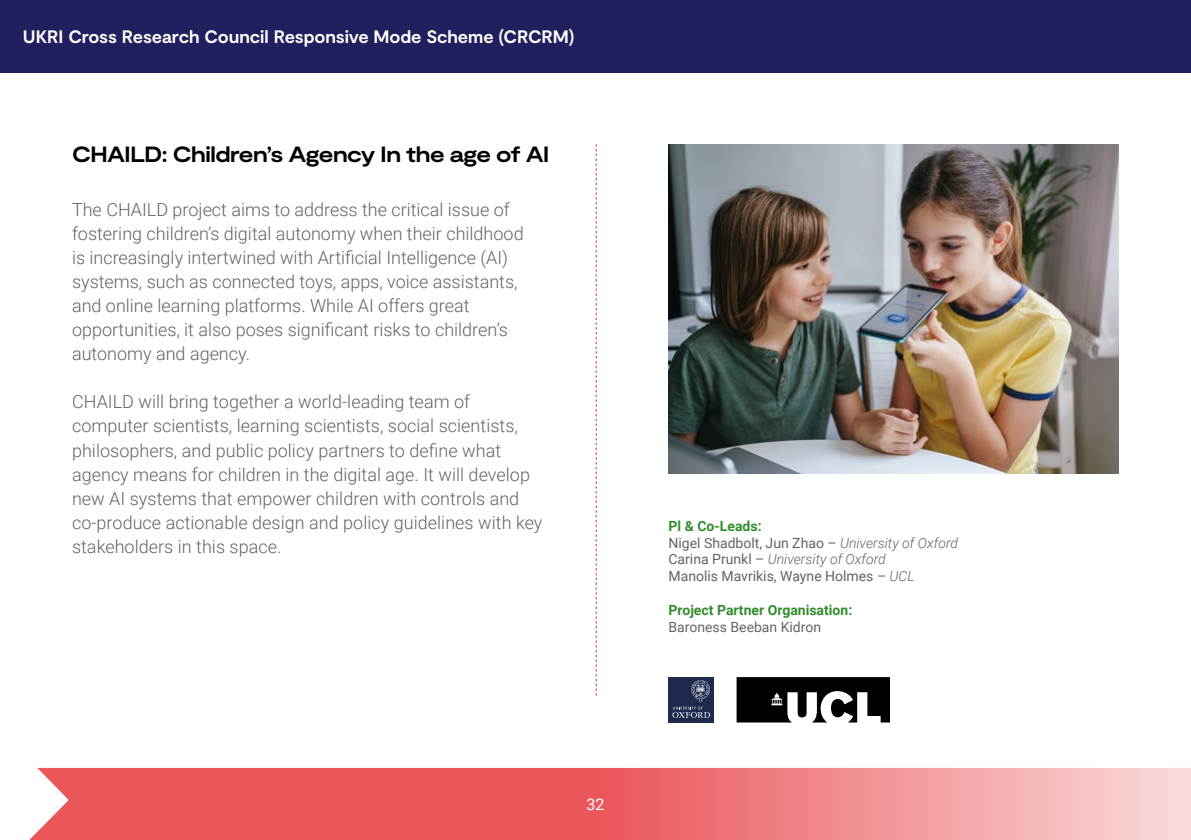
<style>
.page{position:relative;width:1191px;height:840px;background:#fff}
.page>*{position:absolute;margin:0;border:0;box-sizing:border-box;transform-origin:0 0}
.H2__Major_Sections{font:700 expanded 22px "Moderat";letter-spacing:-.025em;color:#000}
.P__Body_Text{font:300 18px/24px "Roboto";color:#646363}
.t1{font:700 18px "Moderat";letter-spacing:-.005em;color:#fff}
.t2{font:16px "Roboto";color:#fff}
.P__Body_Text_DELEGATES{font:14px "Roboto";color:#646363}
.H3__Subsection_Delegates{font:700 14px "Roboto";color:#328d2e}
.P__Body_Text_DELEGATES-2{font:italic 300 14px "Roboto";color:#646363}
.s1{font-weight:300;font-style:italic}
.s2{font-weight:400;font-style:normal}
</style>
<div class="page">
<svg style="left:30px;top:767px;width:1161px;height:72px;background:#ef7c7f"></svg>
<div style="left:0;top:0;width:1191px;height:72px;background:#211f5e"></div>
<svg style="left:596px;top:144px;width:1px;height:551px"></svg>
<img style="left:668px;top:144px;width:451px;height:329px">
<svg style="left:736px;top:677px;width:154px;height:45px"></svg>
<div style="left:668px;top:676px;width:46px;height:46px;background:#1f294e"></div>
<svg style="left:672px;top:680px;width:38px;height:37px"></svg>
<p class="t1" style="left:23px;top:26px;width:553px">UKRI Cross Research Council Responsive Mode Scheme (CRCRM)</p>
<h2 class="H2__Major_Sections" style="left:72px;top:141px;width:479px">CHAILD: Children’s Agency In the age of AI</h2>
<p class="P__Body_Text" style="left:72px;top:197px;width:453px">The CHAILD project aims to address the critical issue of fostering children’s digital autonomy when their childhood is increasingly intertwined with Artificial Intelligence (AI) systems, such as connected toys, apps, voice assistants, and online learning platforms. While AI offers great opportunities, it also poses significant risks to children’s autonomy and agency.</p>
<p class="P__Body_Text" style="left:72px;top:389px;width:472px">CHAILD will bring together a world-leading team of computer scientists, learning scientists, social scientists, philosophers, and public policy partners to define what agency means for children in the digital age. It will develop new AI systems that empower children with controls and co-produce actionable design and policy guidelines with key stakeholders in this space.</p>
<h3 class="H3__Subsection_Delegates" style="left:668px;top:515px;width:95px">Pl &amp; Co-Leads:</h3>
<p class="P__Body_Text_DELEGATES" style="left:668px;top:532px;width:291px">Nigel Shadbolt, Jun Zhao – <span class="s1">University of Oxford</span></p>
<p class="P__Body_Text_DELEGATES-2" style="left:668px;top:549px;width:219px"><span class="s2">Carina Prunkl –</span> University of Oxford</p>
<p class="P__Body_Text_DELEGATES" style="left:668px;top:566px;width:248px">Manolis Mavrikis, Wayne Holmes – <span class="s1">UCL</span></p>
<h3 class="H3__Subsection_Delegates" style="left:668px;top:599px;width:185px">Project Partner Organisation:</h3>
<p class="P__Body_Text_DELEGATES" style="left:668px;top:616px;width:154px">Baroness Beeban Kidron</p>
<p class="t2" style="left:586px;top:792px;width:19px">32</p>
</div>
